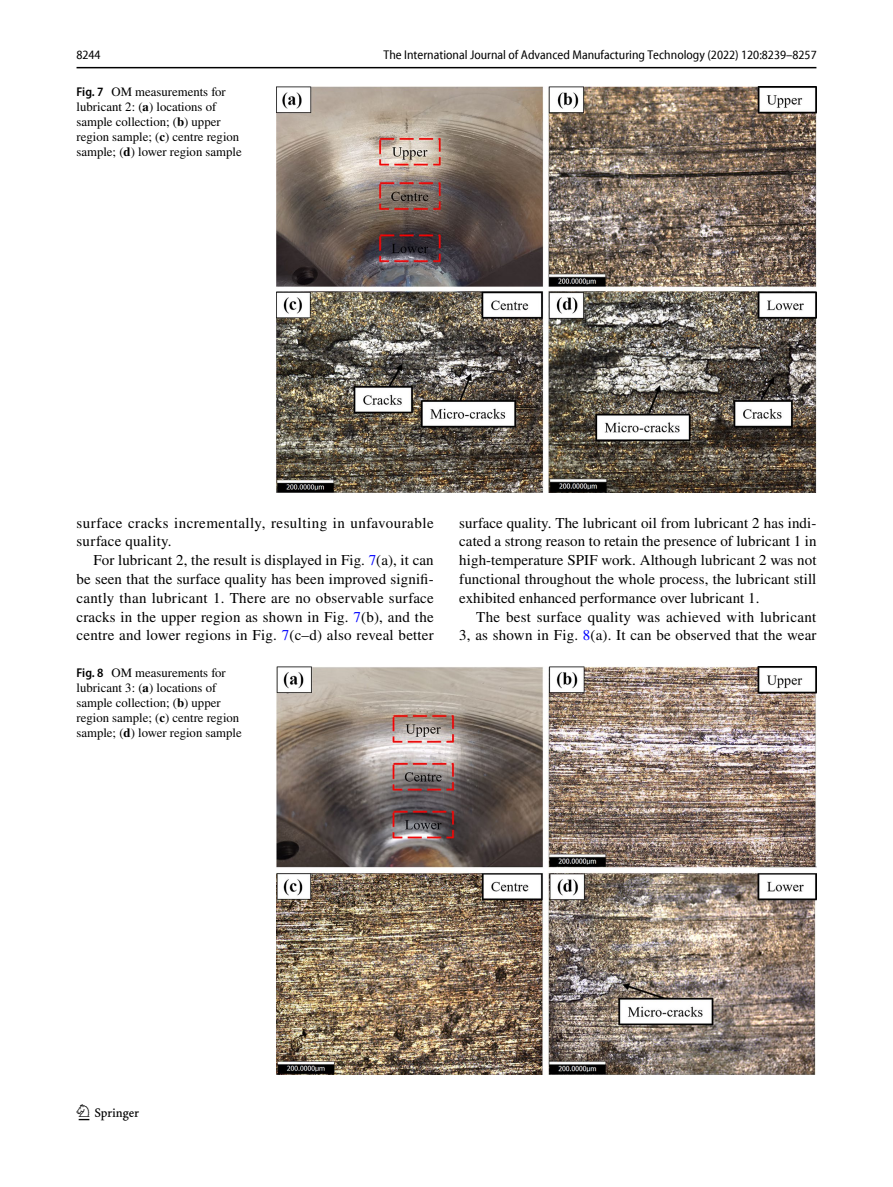
<style>
.page{position:relative;width:893px;height:1187px;background:#fff}
.page>*{position:absolute;margin:0;border:0;box-sizing:border-box;transform-origin:0 0}
.t1{font:22.5px "Springnew Regular 2";color:#000}
.t2{font:15px/18.8px "STIX";letter-spacing:.015em;color:#000;text-align:justify}
.t3{font:12.75px/15px "STIX";color:#000}
.t4{font:semi-condensed 12.75px "Myriad Pro Unic";color:#000}
.s1{font-family:"Myriad Pro";font-weight:600;font-stretch:semi-condensed}
.s2{font-weight:700}
.s3{color:#00f}
</style>
<div class="page">
<hr style="left:77px;top:67px;width:739px;height:1px;background:#000">
<img style="left:276px;top:667px;width:540px;height:406px">
<img style="left:276px;top:87px;width:540px;height:405px">
<p class="t4" style="left:76px;top:50px;width:26px">8244</p>
<p class="t4" style="left:384px;top:50px;width:435px">The International Journal of Advanced Manufacturing Technology (2022) 120:8239–8257</p>
<p class="t3" style="left:77px;top:85px;width:167px"><span class="s1">Fig. 7</span> OM measurements for lubricant 2: (<span class="s2">a</span>) locations of sample collection; (<span class="s2">b</span>) upper region sample; (<span class="s2">c</span>) centre region sample; (<span class="s2">d</span>) lower region sample</p>
<p class="t2" style="left:77px;top:514px;width:359px">surface cracks incrementally, resulting in unfavourable surface quality.</p>
<p class="t2" style="left:77px;top:552px;width:359px;text-indent:17px">For lubricant 2, the result is displayed in Fig. <span class="s3">7</span>(a), it can be seen that the surface quality has been improved signifi&shy;cantly than lubricant 1. There are no observable surface cracks in the upper region as shown in Fig. <span class="s3">7</span>(b), and the centre and lower regions in Fig. <span class="s3">7</span>(c–d) also reveal better</p>
<p class="t3" style="left:77px;top:665px;width:167px"><span class="s1">Fig. 8</span> OM measurements for lubricant 3: (<span class="s2">a</span>) locations of sample collection; (<span class="s2">b</span>) upper region sample; (<span class="s2">c</span>) centre region sample; (<span class="s2">d</span>) lower region sample</p>
<p class="t2" style="left:459px;top:514px;width:359px">surface quality. The lubricant oil from lubricant 2 has indi&shy;cated a strong reason to retain the presence of lubricant 1 in high-temperature SPIF work. Although lubricant 2 was not functional throughout the whole process, the lubricant still exhibited enhanced performance over lubricant 1.</p>
<p class="t2" style="left:459px;top:608px;width:359px;text-align:right">The best surface quality was achieved with lubricant<br>3, as shown in Fig. <span class="s3">8</span>(a). It can be observed that the wear</p>
<h1 class="t1" style="left:79px;top:1104px;width:62px">1 3</h1>
</div>
